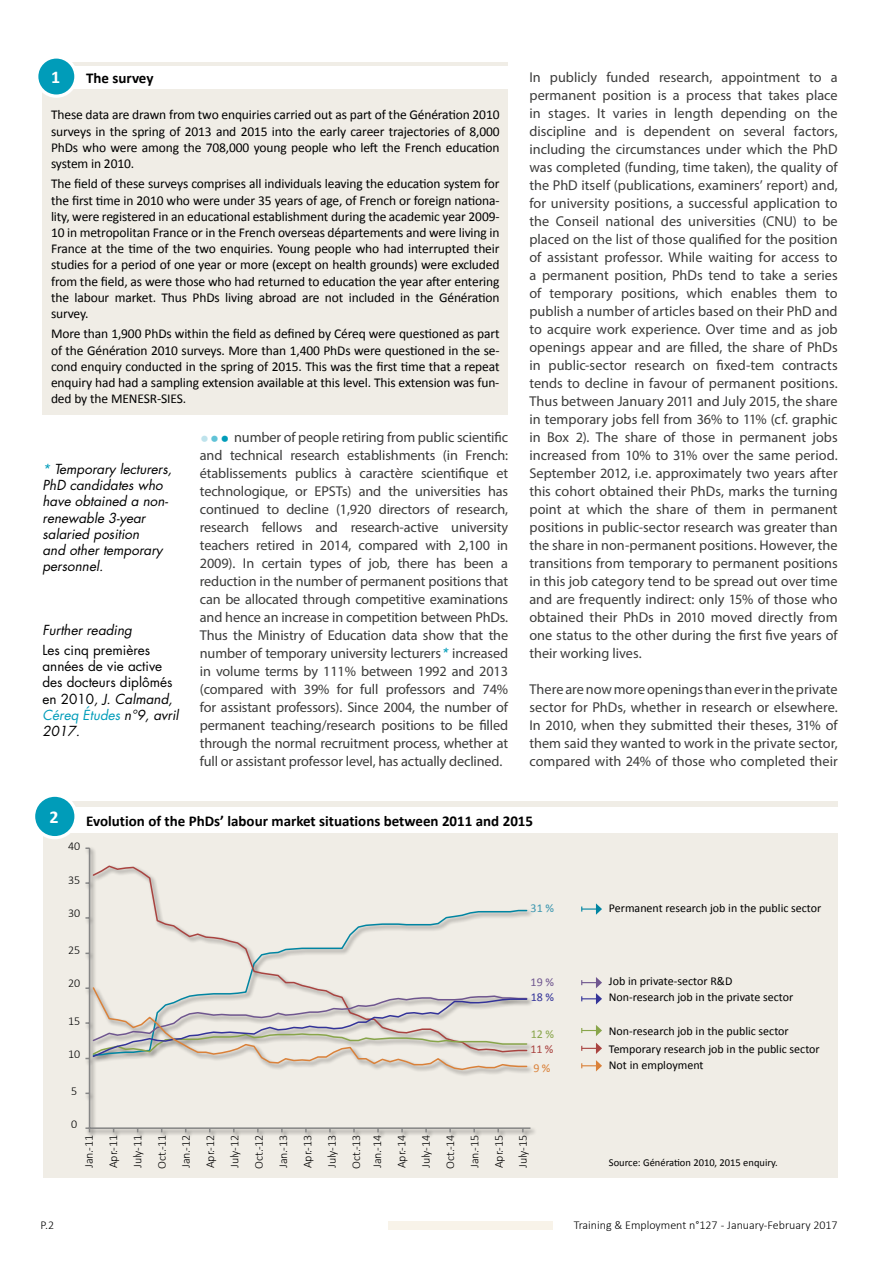
<style>
.page{position:relative;width:893px;height:1263px;background:#fff}
.page>*{position:absolute;margin:0;border:0;box-sizing:border-box;transform-origin:0 0}
.t1{font:700 18px "Calibri";color:#fff}
.t2{font:300 16.5px "Futura";color:#bee3ec}
.t3{font:700 15px "Calibri";color:#000}
.t4{font:14.25px/18px "Myriad Pro";color:#3c3c3b;text-align:justify}
.t5{font:13.5px/16.2px "Calibri";letter-spacing:-.01em;color:#000;text-align:justify}
.t6{font:italic 13.5px/16.2px "Futura";color:#000}
.t7{font:13.5px/16.2px "Futura";color:#000}
.t8{font:300 12px/24.3px "Calibri";letter-spacing:-.01em;color:#000;text-align:justify}
.t9{font:12px/16.5px "Calibri";color:#000}
.t10{font:12px "Calibri";color:#a94340}
.t11{font:12px "Calibri";color:#88a54a}
.t12{font:12px "Calibri";color:#6f568f}
.t13{font:12px "Calibri";color:#339}
.t14{font:12px "Calibri";color:#3b96af}
.t15{font:12px "Calibri";color:#da8139}
.t16{font:10.5px "Calibri";color:#000}
.s1{color:#009cb9}
.s2{font-style:italic}
.s3{font-style:italic;color:#009cb9}
.s4{font-family:"Futura";font-style:italic;font-size:13.5px;color:#009cb9}
.s5{color:#61c3d7}
</style>
<div class="page">
<div style="left:388px;top:1221px;width:165px;height:9px;background:#f8f3e9"></div>
<div style="left:43px;top:62px;width:465px;height:353px;background:#f0ede6"></div>
<div style="left:47px;top:66px;width:461px;height:23px;background:#fff"></div>
<div style="left:37px;top:57px;width:39px;height:39px;background:#009cb9;border-radius:50%"></div>
<div style="left:35px;top:55px;width:43px;height:43px;border:3px solid #fff;border-radius:50%"></div>
<div style="left:43px;top:802px;width:794px;height:376px;background:#f0ede6"></div>
<div style="left:49px;top:807px;width:794px;height:25px;background:#fff"></div>
<div style="left:34px;top:795px;width:42px;height:43px;background:#009cb9;border-radius:50%"></div>
<div style="left:32px;top:793px;width:46px;height:46px;border:3px solid #fff;border-radius:50%"></div>
<svg style="left:581px;top:903px;width:21px;height:12px"></svg>
<svg style="left:581px;top:977px;width:21px;height:27px"></svg>
<div style="left:85px;top:847px;width:453px;height:292px;background:#000;opacity:.55"></div>
<hr style="left:89px;top:848px;width:1px;height:280px;background:#868686">
<hr style="left:90px;top:1127px;width:440px;height:2px;background:#868686">
<svg style="left:85px;top:1127px;width:5px;height:5px"></svg>
<svg style="left:91px;top:864px;width:437px;height:122px"></svg>
<svg style="left:85px;top:986px;width:443px;height:85px"></svg>
<svg style="left:581px;top:1025px;width:21px;height:11px"></svg>
<svg style="left:581px;top:1043px;width:21px;height:11px"></svg>
<svg style="left:581px;top:1060px;width:21px;height:11px"></svg>
<p class="t1" style="left:51px;top:66px;width:11px">1</p>
<p class="t3" style="left:86px;top:68px;width:69px">The survey</p>
<p class="t5" style="left:51px;top:107px;width:450px">These data are drawn from two enquiries carried out as part of the Génération 2010 surveys in the spring of 2013 and 2015 into the early career trajectories of 8,000<br>PhDs who were among the 708,000 young people who left the French education system in 2010.</p>
<p class="t5" style="left:51px;top:176px;width:450px">The field of these surveys comprises all individuals leaving the education system for the first time in 2010 who were under 35 years of age, of French or foreign nationa&shy;lity, were registered in an educational establishment during the academic year 2009- 10 in metropolitan France or in the French overseas départements and were living in France at the time of the two enquiries. Young people who had interrupted their studies for a period of one year or more (except on health grounds) were excluded from the field, as were those who had returned to education the year after entering the labour market. Thus PhDs living abroad are not included in the Génération survey.</p>
<p class="t5" style="left:51px;top:326px;width:450px">More than 1,900 PhDs within the field as defined by Céreq were questioned as part of the Génération 2010 surveys. More than 1,400 PhDs were questioned in the se&shy;cond enquiry conducted in the spring of 2015. This was the first time that a repeat enquiry had had a sampling extension available at this level. This extension was fun&shy;ded by the MENESR-SIES.</p>
<p class="t6" style="left:43px;top:461px;width:131px"><span class="s1">*</span> Temporary lecturers,<br>PhD candidates who have obtained a non&shy;renewable 3-year salaried position<br>and other temporary personnel.</p>
<p class="t6" style="left:43px;top:621px;width:91px">Further reading</p>
<p class="t7" style="left:43px;top:642px;width:138px">Les cinq premières années de vie active des docteurs diplômés en 2010<span class="s2">, J. Calmand,<br></span><span class="s3">Céreq Études</span> <span class="s2">n°9, avril<br>2017.</span></p>
<p class="t4" style="left:200px;top:428px;width:310px;text-indent:34px">number of people retiring from public scientific and technical research establishments (in French: établissements publics à caractère scientifique et technologique, or EPSTs) and the universities has continued to decline (1,920 directors of research, research fellows and research-active university teachers retired in 2014, compared with 2,100 in 2009). In certain types of job, there has been a reduction in the number of permanent positions that can be allocated through competitive examinations and hence an increase in competition between PhDs.<br>Thus the Ministry of Education data show that the number of temporary university lecturers<span class="s4">*</span> increased in volume terms by 111% between 1992 and 2013 (compared with 39% for full professors and 74% for assistant professors). Since 2004, the number of permanent teaching/research positions to be filled through the normal recruitment process, whether at full or assistant professor level, has actually declined.</p>
<p class="t2" style="left:200px;top:428px;width:32px">•<span class="s5">•</span><span class="s1">•</span></p>
<p class="t4" style="left:529px;top:68px;width:310px">In publicly funded research, appointment to a permanent position is a process that takes place in stages. It varies in length depending on the discipline and is dependent on several factors, including the circumstances under which the PhD was completed (funding, time taken), the quality of the PhD itself (publications, examiners’ report) and, for university positions, a successful application to the Conseil national des universities (CNU) to be placed on the list of those qualified for the position of assistant professor. While waiting for access to a permanent position, PhDs tend to take a series of temporary positions, which enables them to publish a number of articles based on their PhD and to acquire work experience. Over time and as job openings appear and are filled, the share of PhDs in public-sector research on fixed-tem contracts tends to decline in favour of permanent positions.<br>Thus between January 2011 and July 2015, the share in temporary jobs fell from 36% to 11% (cf. graphic in Box 2). The share of those in permanent jobs increased from 10% to 31% over the same period.<br>September 2012, i.e. approximately two years after this cohort obtained their PhDs, marks the turning point at which the share of them in permanent positions in public-sector research was greater than the share in non-permanent positions. However, the transitions from temporary to permanent positions in this job category tend to be spread out over time and are frequently indirect: only 15% of those who obtained their PhDs in 2010 moved directly from one status to the other during the first five years of their working lives.</p>
<p class="t4" style="left:529px;top:680px;width:310px">There are now more openings than ever in the private sector for PhDs, whether in research or elsewhere.<br>In 2010, when they submitted their theses, 31% of them said they wanted to work in the private sector, compared with 24% of those who completed their</p>
<p class="t1" style="left:49px;top:806px;width:11px">2</p>
<p class="t3" style="left:86px;top:811px;width:448px">Evolution of the PhDs’ labour market situations between 2011 and 2015</p>
<p class="t8" style="left:68px;top:833px;width:14px">40</p>
<p class="t8" style="left:68px;top:868px;width:14px">35</p>
<p class="t8" style="left:68px;top:901px;width:14px">30</p>
<p class="t8" style="left:68px;top:938px;width:14px">25</p>
<p class="t8" style="left:68px;top:971px;width:14px">20</p>
<p class="t8" style="left:68px;top:1008px;width:14px">15</p>
<p class="t8" style="left:68px;top:1041px;width:14px">10</p>
<p class="t8" style="left:71px;top:1078px;width:8px">5</p>
<p class="t8" style="left:71px;top:1111px;width:8px">0</p>
<p class="t14" style="left:531px;top:901px;width:25px">31 %</p>
<p class="t12" style="left:531px;top:974px;width:25px">19 %</p>
<p class="t13" style="left:531px;top:989px;width:25px">18 %</p>
<p class="t11" style="left:531px;top:1026px;width:25px">12 %</p>
<p class="t10" style="left:530px;top:1041px;width:25px">11 %</p>
<p class="t15" style="left:533px;top:1060px;width:19px">9 %</p>
<p class="t8" style="left:77px;top:1169px;width:36px;rotate:-90deg">Jan.-11<br>Apr.-11<br>July-11<br>Oct.-11<br>Jan.-12<br>Apr.-12<br>July-12<br>Oct.-12<br>Jan.-13<br>Apr.-13<br>July-13<br>Oct.-13</p>
<p class="t8" style="left:365px;top:1169px;width:36px;rotate:-90deg">Jan.-14<br>Apr.-14<br>July-14<br>Oct.-14<br>Jan.-15<br>Apr.-15<br>July-15</p>
<p class="t9" style="left:609px;top:900px;width:214px">Permanent research job in the public sector</p>
<p class="t9" style="left:609px;top:972px;width:186px">Job in private-sector R&amp;D<br>Non-research job in the private sector</p>
<p class="t9" style="left:609px;top:1022px;width:212px;line-height:17.7px">Non-research job in the public sector<br>Temporary research job in the public sector</p>
<p class="t9" style="left:609px;top:1057px;width:96px">Not in employment</p>
<p class="t16" style="left:609px;top:1156px;width:171px">Source: Génération 2010, 2015 enquiry.</p>
<p class="t8" style="left:41px;top:1212px;width:15px">P.2</p>
<p class="t8" style="left:574px;top:1212px;width:265px">Training &amp; Employment n°127 - January-February 2017</p>
</div>
